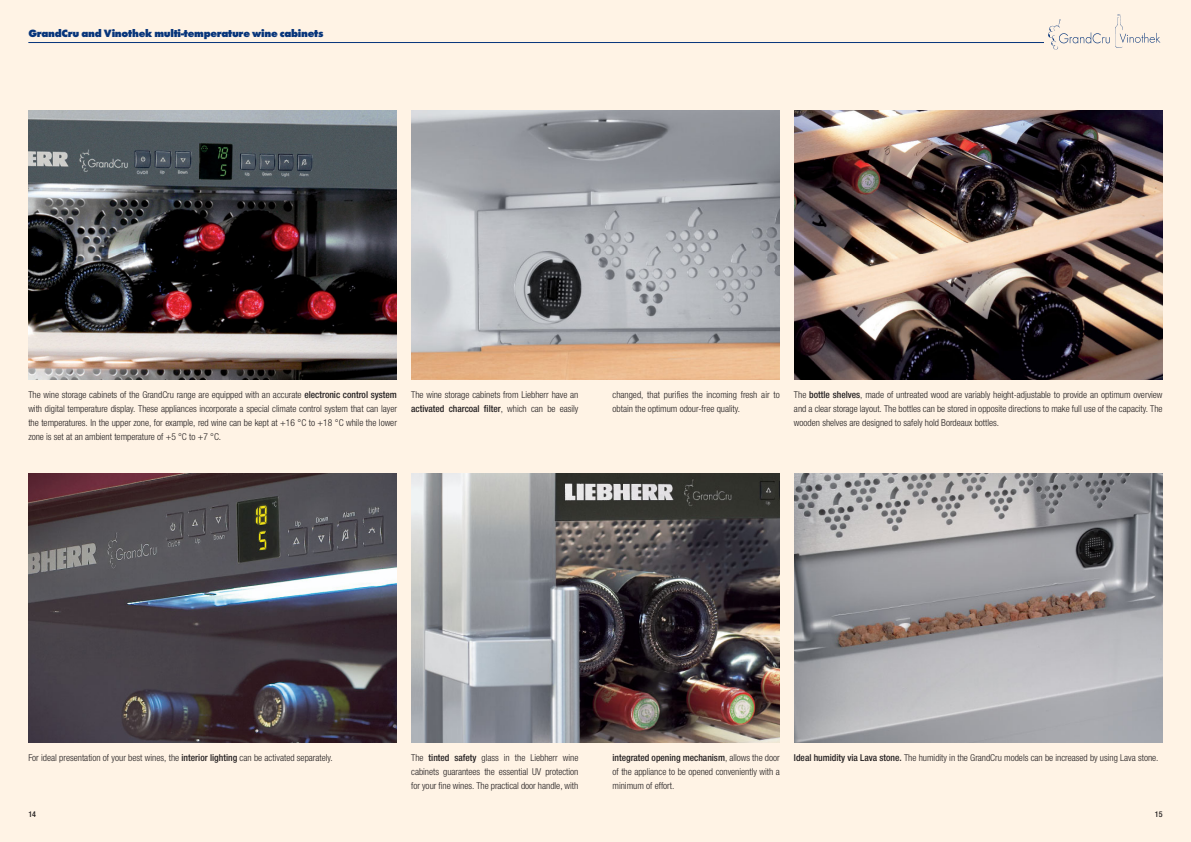
<style>
.page{position:relative;width:1191px;height:842px;background:#fff3e5}
.page>*{position:absolute;margin:0;border:0;box-sizing:border-box;transform-origin:0 0}
.t1{font:700 expanded 11px "Futura";letter-spacing:-.03em;color:#07357b}
.t2{font:300 condensed 9.5px/14px "Helvetica Neue LTW1 G";color:#231f20;text-align:justify}
.t3{font:500 condensed 8px "Helvetica Neue LTW1 G";color:#231f20}
.s1{font-weight:500}
</style>
<div class="page">
<img style="left:28px;top:111px;width:369px;height:269px">
<img style="left:28px;top:473px;width:369px;height:270px">
<img style="left:411px;top:111px;width:369px;height:269px">
<img style="left:411px;top:473px;width:369px;height:270px">
<img style="left:794px;top:111px;width:368px;height:269px">
<img style="left:794px;top:473px;width:368px;height:270px">
<hr style="left:28px;top:42px;width:1016px;height:1px;background:#07357b">
<img style="left:1048px;top:20px;width:62px;height:29px">
<img style="left:1115px;top:14px;width:46px;height:34px">
<p class="t1" style="left:28px;top:28px;width:296px">GrandCru and Vinothek multi-temperature wine cabinets</p>
<p class="t2" style="left:28px;top:389px;width:370px">The wine storage cabinets of the GrandCru range are equipped with an accurate <span class="s1">electronic control system </span>with digital temperature display. These appliances incorporate a special climate control system that can layer the temperatures. In the upper zone, for example, red wine can be kept at +16 °C to +18 °C while the lower zone is set at an ambient temperature of +5 °C to +7 °C.</p>
<p class="t2" style="left:411px;top:389px;width:169px">The wine storage cabinets from Liebherr have an <span class="s1">activated charcoal filter</span>, which can be easily</p>
<p class="t2" style="left:612px;top:389px;width:169px">changed, that purifies the incoming fresh air to obtain the optimum odour-free quality.</p>
<p class="t2" style="left:794px;top:389px;width:370px">The <span class="s1">bottle shelves</span>, made of untreated wood are variably height-adjustable to provide an optimum overview and a clear storage layout. The bottles can be stored in opposite directions to make full use of the capacity. The wooden shelves are designed to safely hold Bordeaux bottles.</p>
<p class="t2" style="left:28px;top:752px;width:306px">For ideal presentation of your best wines, the <span class="s1">interior lighting</span> can be activated separately.</p>
<p class="t2" style="left:411px;top:752px;width:169px">The <span class="s1">tinted safety</span> glass in the Liebherr wine cabinets guarantees the essential UV protection for your fine wines. The practical door handle, with</p>
<p class="t2" style="left:612px;top:752px;width:169px"><span class="s1">integrated opening mechanism</span>, allows the door of the appliance to be opened conveniently with a minimum of effort.</p>
<p class="t2" style="left:794px;top:752px;width:366px"><span class="s1">Ideal humidity via Lava stone.</span> The humidity in the GrandCru models can be increased by using Lava stone.</p>
<p class="t3" style="left:28px;top:811px;width:9px">14</p>
<p class="t3" style="left:1155px;top:811px;width:9px">15</p>
</div>
